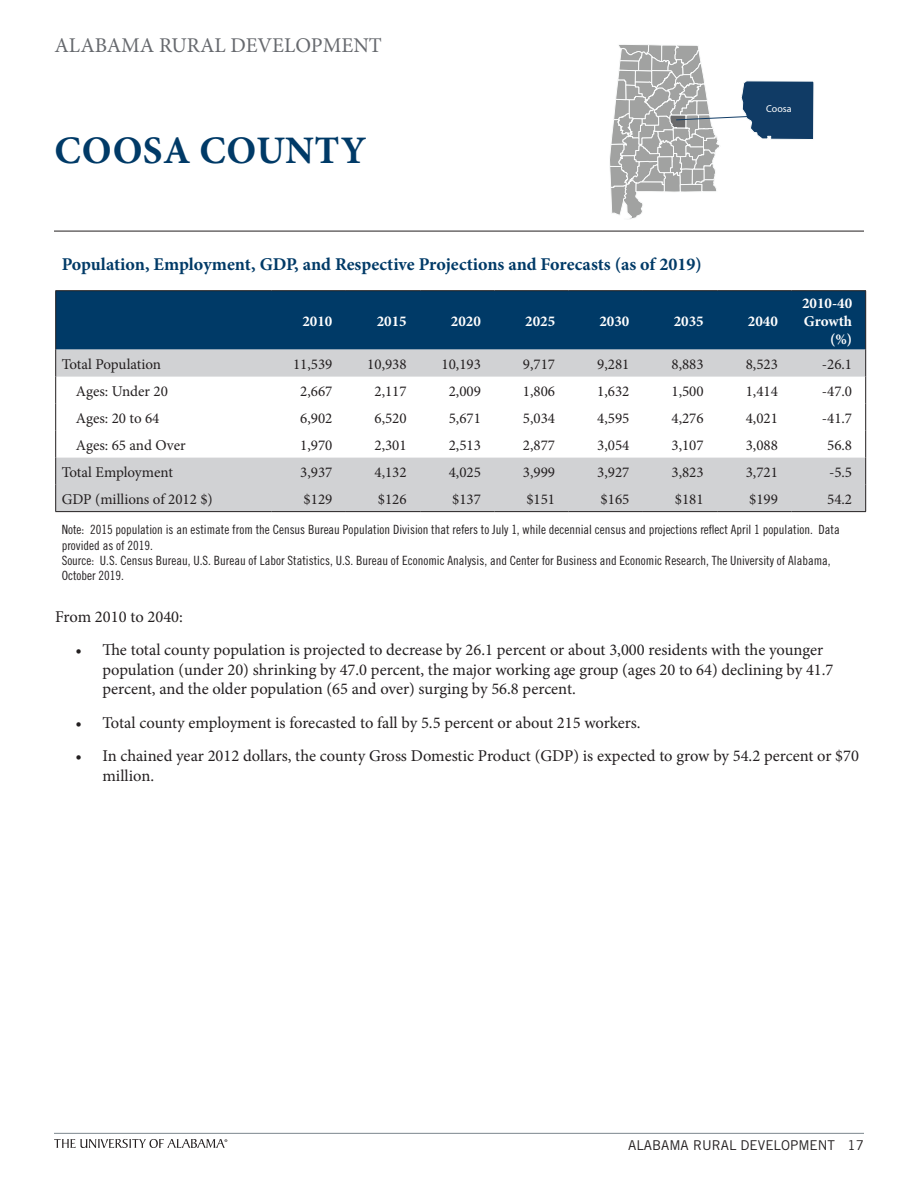
<style>
.page{position:relative;width:918px;height:1188px;background:#fff}
.page>*{position:absolute;margin:0;border:0;box-sizing:border-box;transform-origin:0 0}
.t1{font:700 39px "Minion Pro";letter-spacing:.01em;color:#003a67}
.t2{font:21px "Minion Pro";color:#66696e}
.t3{font:700 18px "Minion Pro";color:#003a67}
.t4{font:16.5px/19.8px "Minion Pro";color:#231f20}
.t5{font:15px "Minion Pro";color:#231f20}
.t6{font:700 15px/18px "Minion Pro";color:#fff;text-align:right}
.t7{font:13.5px "Trade Gothic LT Std";color:#231f20}
.t8{font:12.75px/15.3px "Trade Gothic LT Std Cn 18";color:#231f20}
.t9{font:10.05px "Myriad Pro";color:#fff}
</style>
<div class="page">
<hr style="left:54px;top:1133px;width:810px;height:1px;background:#7b868d">
<hr style="left:54px;top:231px;width:810px;height:1px;background:#231f20">
<svg style="left:54px;top:1139px;width:173px;height:9px"></svg>
<div style="left:56px;top:291px;width:809px;height:59px;background:#003a67"></div>
<svg style="left:56px;top:350px;width:809px;height:161px"></svg>
<hr style="left:55px;top:291px;width:1px;height:59px;background:#231f20">
<hr style="left:865px;top:291px;width:1px;height:59px;background:#231f20">
<svg style="left:55px;top:350px;width:1px;height:161px"></svg>
<svg style="left:865px;top:350px;width:1px;height:161px"></svg>
<hr style="left:55px;top:511px;width:217px;height:1px;background:#231f20">
<hr style="left:272px;top:511px;width:74px;height:1px;background:#231f20">
<hr style="left:346px;top:511px;width:74px;height:1px;background:#231f20">
<hr style="left:420px;top:511px;width:74px;height:1px;background:#231f20">
<hr style="left:494px;top:511px;width:75px;height:1px;background:#231f20">
<hr style="left:569px;top:511px;width:74px;height:1px;background:#231f20">
<hr style="left:643px;top:511px;width:74px;height:1px;background:#231f20">
<hr style="left:717px;top:511px;width:74px;height:1px;background:#231f20">
<hr style="left:791px;top:511px;width:75px;height:1px;background:#231f20">
<hr style="left:55px;top:290px;width:217px;height:1px;background:#231f20">
<hr style="left:272px;top:290px;width:74px;height:1px;background:#231f20">
<hr style="left:346px;top:290px;width:74px;height:1px;background:#231f20">
<hr style="left:420px;top:290px;width:74px;height:1px;background:#231f20">
<hr style="left:494px;top:290px;width:75px;height:1px;background:#231f20">
<hr style="left:569px;top:290px;width:74px;height:1px;background:#231f20">
<hr style="left:643px;top:290px;width:74px;height:1px;background:#231f20">
<hr style="left:717px;top:290px;width:74px;height:1px;background:#231f20">
<hr style="left:791px;top:290px;width:75px;height:1px;background:#231f20">
<svg style="left:610px;top:44px;width:204px;height:175px"></svg>
<p class="t2" style="left:54px;top:31px;width:329px">ALABAMA RURAL DEVELOPMENT</p>
<h1 class="t1" style="left:55px;top:123px;width:313px">COOSA COUNTY</h1>
<p class="t9" style="left:766px;top:102px;width:27px">Coosa</p>
<p class="t3" style="left:62px;top:252px;width:642px">Population, Employment, GDP, and Respective Projections and Forecasts (as of 2019)</p>
<p class="t6" style="left:302px;top:312px;width:31px">2010</p>
<p class="t6" style="left:377px;top:312px;width:31px">2015</p>
<p class="t6" style="left:451px;top:312px;width:31px">2020</p>
<p class="t6" style="left:525px;top:312px;width:31px">2025</p>
<p class="t6" style="left:599px;top:312px;width:31px">2030</p>
<p class="t6" style="left:674px;top:312px;width:31px">2035</p>
<p class="t6" style="left:748px;top:312px;width:31px">2040</p>
<p class="t6" style="left:802px;top:294px;width:52px">2010-40<br>Growth (%)</p>
<p class="t5" style="left:62px;top:354px;width:101px">Total Population</p>
<p class="t5" style="left:293px;top:354px;width:41px">11,539</p>
<p class="t5" style="left:367px;top:354px;width:41px">10,938</p>
<p class="t5" style="left:442px;top:354px;width:41px">10,193</p>
<p class="t5" style="left:523px;top:354px;width:34px">9,717</p>
<p class="t5" style="left:597px;top:354px;width:34px">9,281</p>
<p class="t5" style="left:671px;top:354px;width:34px">8,883</p>
<p class="t5" style="left:746px;top:354px;width:34px">8,523</p>
<p class="t5" style="left:822px;top:354px;width:32px">-26.1</p>
<p class="t5" style="left:76px;top:381px;width:93px">Ages: Under 20</p>
<p class="t5" style="left:300px;top:381px;width:34px">2,667</p>
<p class="t5" style="left:374px;top:381px;width:34px">2,117</p>
<p class="t5" style="left:449px;top:381px;width:34px">2,009</p>
<p class="t5" style="left:523px;top:381px;width:34px">1,806</p>
<p class="t5" style="left:597px;top:381px;width:34px">1,632</p>
<p class="t5" style="left:671px;top:381px;width:34px">1,500</p>
<p class="t5" style="left:746px;top:381px;width:34px">1,414</p>
<p class="t5" style="left:822px;top:381px;width:32px">-47.0</p>
<p class="t5" style="left:76px;top:408px;width:85px">Ages: 20 to 64</p>
<p class="t5" style="left:300px;top:408px;width:34px">6,902</p>
<p class="t5" style="left:374px;top:408px;width:34px">6,520</p>
<p class="t5" style="left:449px;top:408px;width:34px">5,671</p>
<p class="t5" style="left:523px;top:408px;width:34px">5,034</p>
<p class="t5" style="left:597px;top:408px;width:34px">4,595</p>
<p class="t5" style="left:671px;top:408px;width:34px">4,276</p>
<p class="t5" style="left:746px;top:408px;width:34px">4,021</p>
<p class="t5" style="left:822px;top:408px;width:32px">-41.7</p>
<p class="t5" style="left:76px;top:435px;width:111px">Ages: 65 and Over</p>
<p class="t5" style="left:300px;top:435px;width:34px">1,970</p>
<p class="t5" style="left:374px;top:435px;width:34px">2,301</p>
<p class="t5" style="left:449px;top:435px;width:34px">2,513</p>
<p class="t5" style="left:523px;top:435px;width:34px">2,877</p>
<p class="t5" style="left:597px;top:435px;width:34px">3,054</p>
<p class="t5" style="left:671px;top:435px;width:34px">3,107</p>
<p class="t5" style="left:746px;top:435px;width:34px">3,088</p>
<p class="t5" style="left:827px;top:435px;width:27px">56.8</p>
<p class="t5" style="left:62px;top:462px;width:113px">Total Employment</p>
<p class="t5" style="left:300px;top:462px;width:34px">3,937</p>
<p class="t5" style="left:374px;top:462px;width:34px">4,132</p>
<p class="t5" style="left:449px;top:462px;width:34px">4,025</p>
<p class="t5" style="left:523px;top:462px;width:34px">3,999</p>
<p class="t5" style="left:597px;top:462px;width:34px">3,927</p>
<p class="t5" style="left:671px;top:462px;width:34px">3,823</p>
<p class="t5" style="left:746px;top:462px;width:34px">3,721</p>
<p class="t5" style="left:829px;top:462px;width:25px">-5.5</p>
<p class="t5" style="left:62px;top:489px;width:153px">GDP (millions of 2012 $)</p>
<p class="t5" style="left:304px;top:489px;width:30px">$129</p>
<p class="t5" style="left:378px;top:489px;width:30px">$126</p>
<p class="t5" style="left:452px;top:489px;width:30px">$137</p>
<p class="t5" style="left:526px;top:489px;width:30px">$151</p>
<p class="t5" style="left:601px;top:489px;width:30px">$165</p>
<p class="t5" style="left:675px;top:489px;width:30px">$181</p>
<p class="t5" style="left:749px;top:489px;width:30px">$199</p>
<p class="t5" style="left:827px;top:489px;width:27px">54.2</p>
<p class="t8" style="left:62px;top:522px;width:780px">Note: 2015 population is an estimate from the Census Bureau Population Division that refers to July 1, while decennial census and projections reflect April 1 population. Data provided as of 2019.<br>Source: U.S. Census Bureau, U.S. Bureau of Labor Statistics, U.S. Bureau of Economic Analysis, and Center for Business and Economic Research, The University of Alabama, October 2019.</p>
<p class="t4" style="left:55px;top:607px;width:129px">From 2010 to 2040:</p>
<p class="t4" style="left:102px;top:640px;width:733px;text-indent:-27px">• The total county population is projected to decrease by 26.1 percent or about 3,000 residents with the younger population (under 20) shrinking by 47.0 percent, the major working age group (ages 20 to 64) declining by 41.7 percent, and the older population (65 and over) surging by 56.8 percent.</p>
<p class="t4" style="left:75px;top:713px;width:567px">• Total county employment is forecasted to fall by 5.5 percent or about 215 workers.</p>
<p class="t4" style="left:102px;top:746px;width:758px;text-indent:-27px">• In chained year 2012 dollars, the county Gross Domestic Product (GDP) is expected to grow by 54.2 percent or $70 million.</p>
<p class="t7" style="left:628px;top:1137px;width:237px">ALABAMA RURAL DEVELOPMENT 17</p>
</div>
